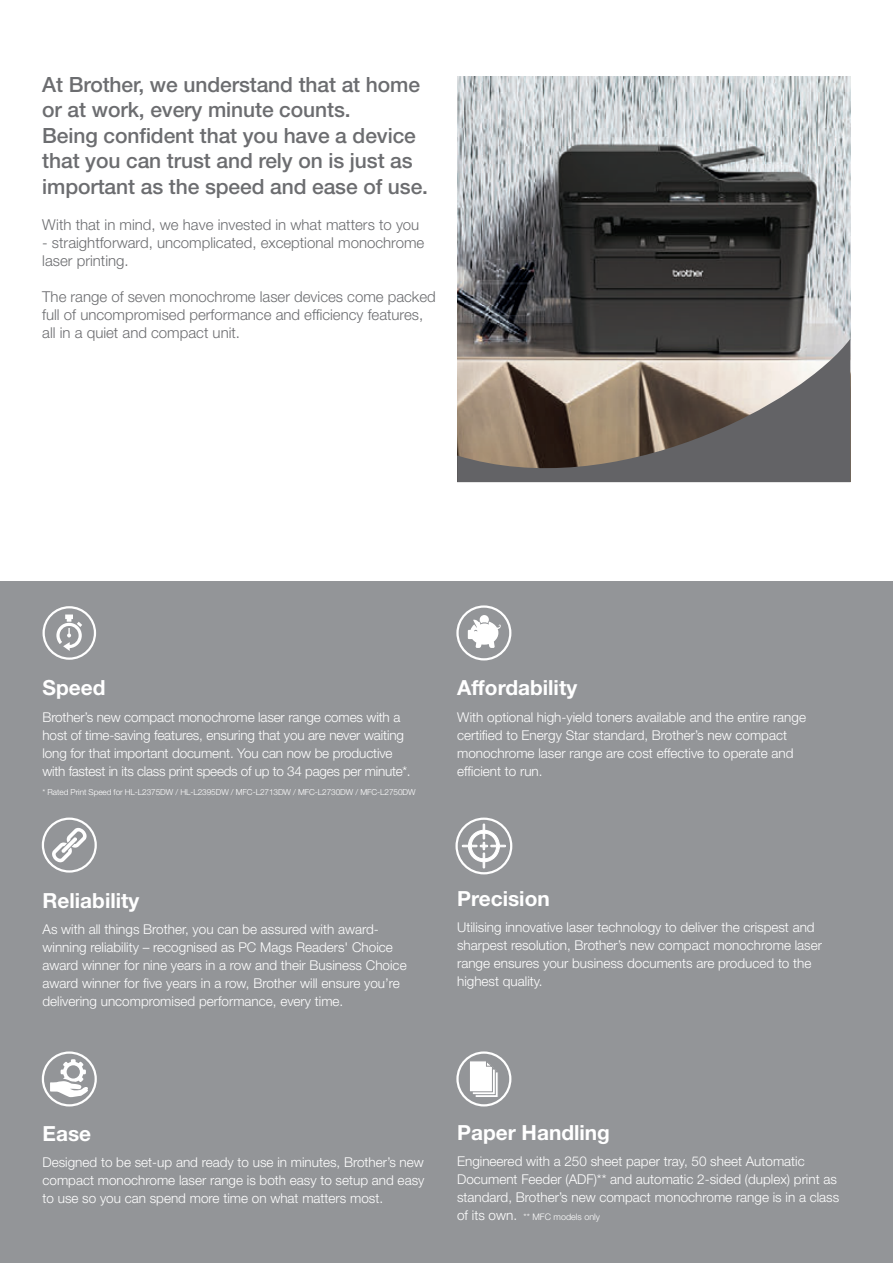
<style>
.page{position:relative;width:893px;height:1263px;background:#fff}
.page>*{position:absolute;margin:0;border:0;box-sizing:border-box;transform-origin:0 0}
.t1{font:500 21px/25.5px "Helvetica Neue LT Std";letter-spacing:-.005em;color:#6c6d70}
.t2{font:700 20.85px "Helvetica Neue LT Std";color:#fff}
.t3{font:300 15px/18px "Helvetica Neue LT Std";color:#6c6d70}
.t4{font:300 13.5px/18px "Helvetica Neue LT Std";color:#fff}
.t5{font:300 9px "Helvetica Neue LT Std";color:#fff}
.t6{font:300 8.25px "Helvetica Neue LT Std";letter-spacing:-.01em;color:#fff}
.s1{font-size:13.5px}
</style>
<div class="page">
<div style="left:0;top:581px;width:893px;height:682px;background:#939598"></div>
<img style="left:457px;top:77px;width:393px;height:262px">
<hr style="left:892px;top:0;width:1px;height:581px;background:#f0f9fd">
<div style="left:43px;top:606px;width:53px;height:54px;border:2px solid #fff;border-radius:50%"></div>
<svg style="left:56px;top:614px;width:26px;height:37px"></svg>
<div style="left:42px;top:817px;width:55px;height:56px;border:2px solid #fff;border-radius:50%"></div>
<svg style="left:52px;top:828px;width:35px;height:34px"></svg>
<div style="left:42px;top:1051px;width:55px;height:55px;border:2px solid #fff;border-radius:50%"></div>
<svg style="left:50px;top:1059px;width:38px;height:38px"></svg>
<svg style="left:468px;top:615px;width:33px;height:33px"></svg>
<div style="left:456px;top:605px;width:55px;height:55px;border:2px solid #fff;border-radius:50%"></div>
<div style="left:455px;top:817px;width:57px;height:57px;border:2px solid #fff;border-radius:50%"></div>
<svg style="left:462px;top:823px;width:44px;height:46px"></svg>
<div style="left:456px;top:1051px;width:55px;height:55px;border:2px solid #fff;border-radius:50%"></div>
<svg style="left:470px;top:1061px;width:28px;height:36px"></svg>
<svg style="left:457px;top:339px;width:393px;height:144px;background:#857c74"></svg>
<p class="t1" style="left:42px;top:71px;width:387px">At Brother, we understand that at home or at work, every minute counts.<br>Being confident that you have a device that you can trust and rely on is just as important as the speed and ease of use.</p>
<p class="t3" style="left:42px;top:215px;width:379px">With that in mind, we have invested in what matters to you</p>
<p class="t3" style="left:42px;top:233px;width:384px">- straightforward, uncomplicated, exceptional monochrome laser printing.</p>
<p class="t3" style="left:42px;top:287px;width:395px">The range of seven monochrome laser devices come packed full of uncompromised performance and efficiency features, all in a quiet and compact unit.</p>
<p class="t2" style="left:43px;top:675px;width:64px">Speed</p>
<p class="t4" style="left:43px;top:707px;width:370px">Brother’s new compact monochrome laser range comes with a host of time-saving features, ensuring that you are never waiting long for that important document. You can now be productive with fastest in its class print speeds of up to 34 pages per minute*.</p>
<p class="t6" style="left:43px;top:787px;width:375px">* Rated Print Speed for HL-L2375DW / HL-L2395DW / MFC-L2713DW / MFC-L2730DW / MFC-L2750DW</p>
<p class="t2" style="left:43px;top:887px;width:98px">Reliability</p>
<p class="t4" style="left:43px;top:920px;width:366px">As with all things Brother, you can be assured with award&shy;winning reliability – recognised as PC Mags Readers' Choice award winner for nine years in a row and their Business Choice award winner for five years in a row, Brother will ensure you’re delivering uncompromised performance, every time.</p>
<p class="t2" style="left:457px;top:675px;width:122px">Affordability</p>
<p class="t4" style="left:457px;top:707px;width:350px">With optional high-yield toners available and the entire range certified to Energy Star standard, Brother’s new compact monochrome laser range are cost effective to operate and efficient to run.</p>
<p class="t2" style="left:457px;top:886px;width:94px">Precision</p>
<p class="t4" style="left:457px;top:918px;width:366px">Utilising innovative laser technology to deliver the crispest and sharpest resolution, Brother’s new compact monochrome laser range ensures your business documents are produced to the highest quality.</p>
<p class="t2" style="left:43px;top:1120px;width:50px">Ease</p>
<p class="t4" style="left:43px;top:1153px;width:383px;text-align:justify">Designed to be set-up and ready to use in minutes, Brother’s new compact monochrome laser range is both easy to setup and easy to use so you can spend more time on what matters most.</p>
<p class="t2" style="left:457px;top:1119px;width:154px">Paper Handling</p>
<p class="t4" style="left:457px;top:1152px;width:384px">Engineered with a 250 sheet paper tray, 50 sheet Automatic<br>Document Feeder (ADF)** and automatic 2-sided (duplex) print as standard, Brother’s new compact monochrome range is in a class</p>
<p class="t5" style="left:457px;top:1211px;width:144px"><span class="s1">of its own.</span> ** MFC models only</p>
</div>
